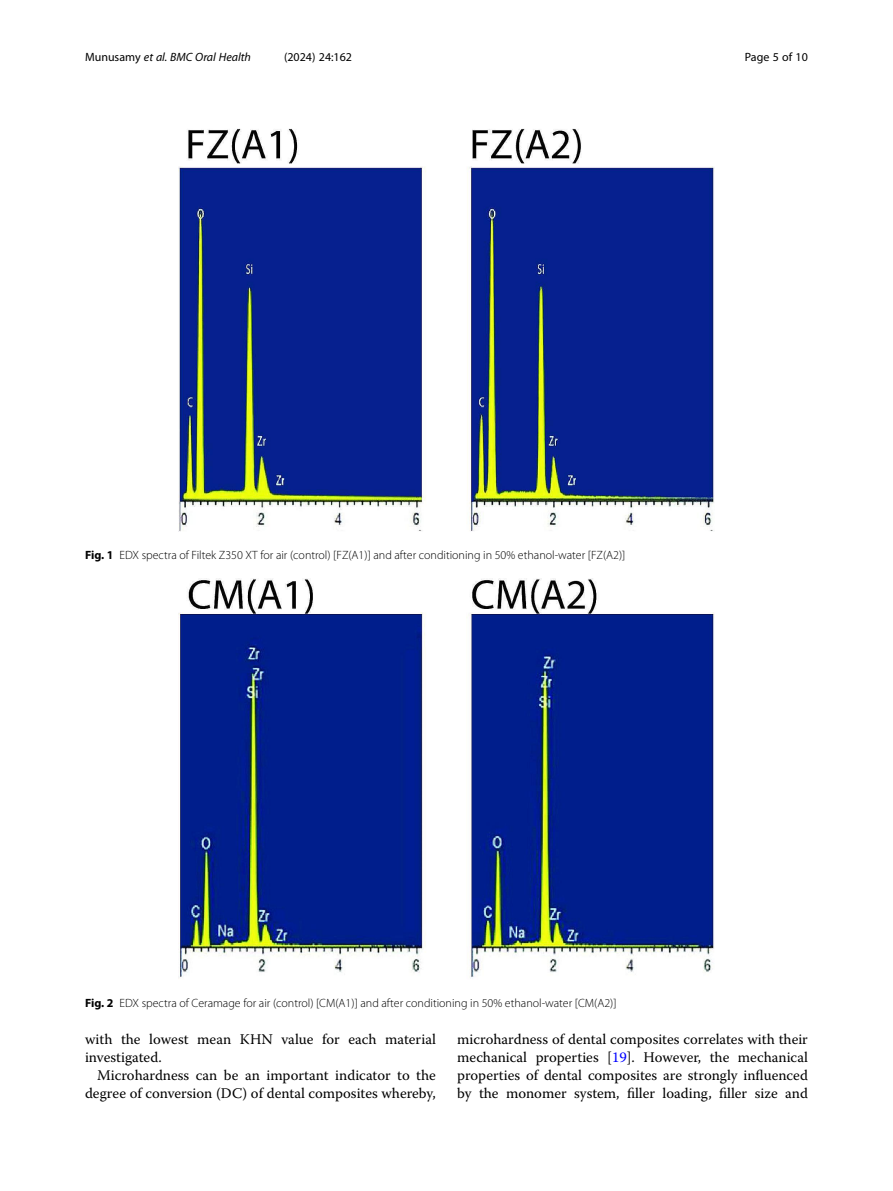
<style>
.page{position:relative;width:893px;height:1191px;background:#fff}
.page>*{position:absolute;margin:0;border:0;box-sizing:border-box;transform-origin:0 0}
.Body_Text_Indent{font:14.7px/18px "Warnock Pro";color:#000;text-align:right}
.Body_Text{font:14.7px/18px "Warnock Pro";color:#000}
.Figure_Caption{font:300 12px "Myriad Pro";color:#000}
.t1{font:italic 12px "Myriad Pro";color:#000}
.t2{font:12px "Myriad Pro";color:#000}
.s1{font-style:normal}
.s2{font-weight:700}
.s3{color:#00f}
</style>
<div class="page">
<img style="left:178px;top:578px;width:536px;height:400px">
<img style="left:178px;top:128px;width:536px;height:403px">
<p class="t1" style="left:85px;top:50px;width:167px"><span class="s1">Munusamy</span> et al. BMC Oral Health</p>
<p class="t2" style="left:284px;top:50px;width:70px">(2024) 24:162</p>
<p class="t2" style="left:745px;top:50px;width:65px">Page 5 of 10</p>
<p class="Figure_Caption" style="left:85px;top:548px;width:542px"><span class="s2">Fig. 1</span> EDX spectra of Filtek Z350 XT for air (control) [FZ(A1)] and after conditioning in 50% ethanol-water [FZ(A2)]</p>
<p class="Figure_Caption" style="left:85px;top:996px;width:533px"><span class="s2">Fig. 2</span> EDX spectra of Ceramage for air (control) [CM(A1)] and after conditioning in 50% ethanol-water [CM(A2)]</p>
<p class="Body_Text" style="left:85px;top:1030px;width:352px">with the lowest mean KHN value for each material investigated.</p>
<p class="Body_Text_Indent" style="left:85px;top:1066px;width:352px">Microhardness can be an important indicator to the degree of conversion (DC) of dental composites whereby,</p>
<p class="Body_Text_Indent" style="left:457px;top:1030px;width:352px;text-align:justify">microhardness of dental composites correlates with their mechanical properties [<span class="s3">19</span>]. However, the mechanical properties of dental composites are strongly influenced by the monomer system, filler loading, filler size and</p>
</div>
